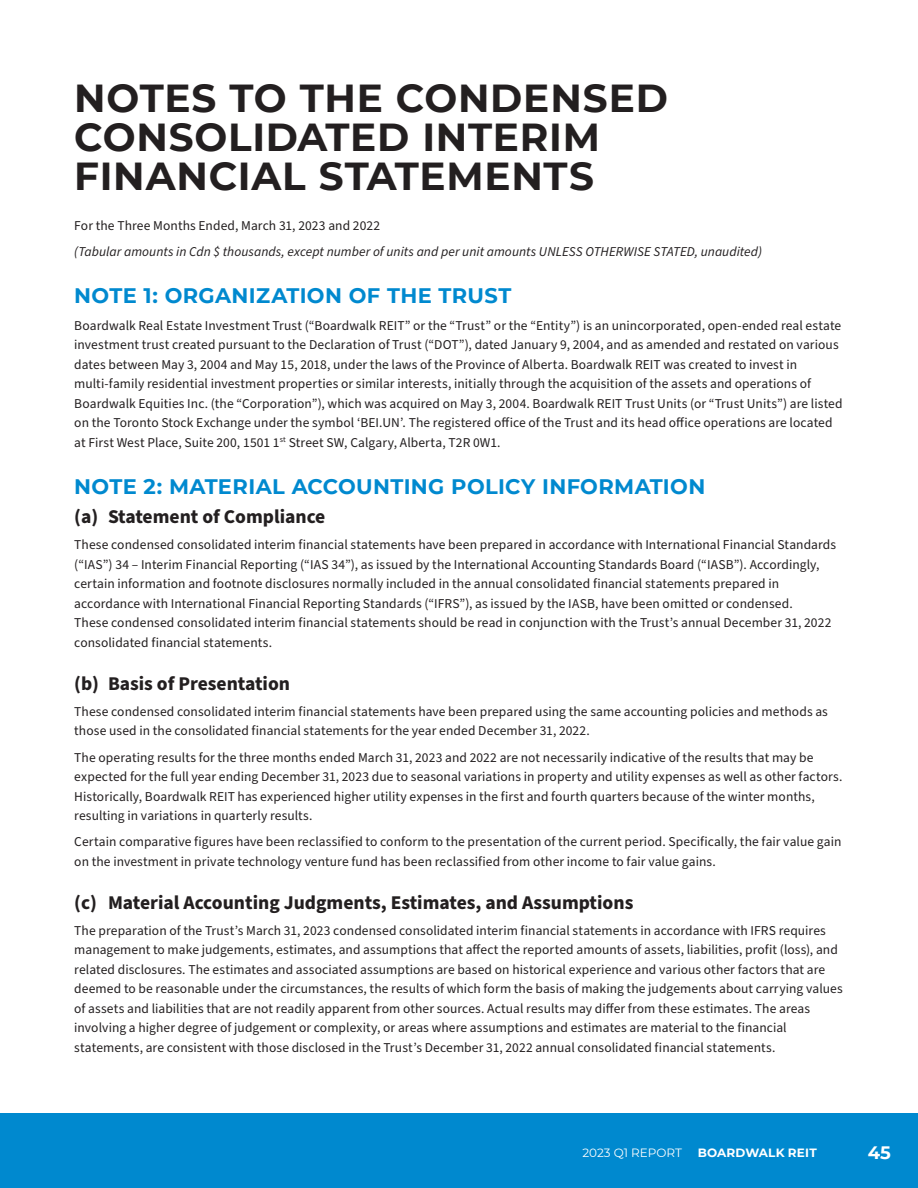
<style>
.page{position:relative;width:918px;height:1188px;background:#fff}
.page>*{position:absolute;margin:0;border:0;box-sizing:border-box;transform-origin:0 0}
.PAGE_HEADER_BACK{font:700 39px/39px "Montserrat";letter-spacing:.02em;color:#231f20}
.H1_BACK{font:700 21px "Montserrat";letter-spacing:.015em;color:#0089cf}
.H2_BACK{font:700 19.5px "Source Sans Pro";color:#231f20}
.t1{font:700 18px "Montserrat";color:#fff}
.BODY____1875{font:13.5px/19.5px "Source Sans Pro";letter-spacing:.005em;color:#231f20}
.BODY____0625{font:13.5px/19.5px "Source Sans Pro";letter-spacing:.005em;color:#231f20}
.BODY____1875-2{font:italic 13.5px "Source Sans Pro";letter-spacing:.005em;color:#231f20}
.t2{font:700 12px "Montserrat";letter-spacing:.015em;color:#fff}
.t3{font:12px "Montserrat";color:#fff}
</style>
<div class="page">
<div style="left:0;top:1113px;width:918px;height:75px;background:#0089cf"></div>
<p class="PAGE_HEADER_BACK" style="left:74px;top:77px;width:595px">NOTES TO THE CONDENSED<br>CONSOLIDATED INTERIM<br>FINANCIAL STATEMENTS</p>
<p class="BODY____0625" style="left:74px;top:216px;width:307px">For the Three Months Ended, March 31, 2023 and 2022</p>
<p class="BODY____1875-2" style="left:74px;top:243px;width:689px">(Tabular amounts in Cdn $ thousands, except number of units and per unit amounts UNLESS OTHERWISE STATED, unaudited)</p>
<p class="H1_BACK" style="left:74px;top:281px;width:439px">NOTE 1: ORGANIZATION OF THE TRUST</p>
<p class="BODY____1875" style="left:74px;top:316px;width:770px">Boardwalk Real Estate Investment Trust (“Boardwalk REIT” or the “Trust” or the “Entity”) is an unincorporated, open-ended real estate investment trust created pursuant to the Declaration of Trust (“DOT”), dated January 9, 2004, and as amended and restated on various dates between May 3, 2004 and May 15, 2018, under the laws of the Province of Alberta. Boardwalk REIT was created to invest in multi-family residential investment properties or similar interests, initially through the acquisition of the assets and operations of Boardwalk Equities Inc. (the “Corporation”), which was acquired on May 3, 2004. Boardwalk REIT Trust Units (or “Trust Units”) are listed on the Toronto Stock Exchange under the symbol ‘BEI.UN’. The registered office of the Trust and its head office operations are located at First West Place, Suite 200, 1501 1<sup>st</sup> Street SW, Calgary, Alberta, T2R 0W1.</p>
<p class="H1_BACK" style="left:74px;top:471px;width:633px">NOTE 2: MATERIAL ACCOUNTING POLICY INFORMATION</p>
<p class="H2_BACK" style="left:74px;top:503px;width:253px">(a) Statement of Compliance</p>
<p class="BODY____1875" style="left:74px;top:535px;width:763px">These condensed consolidated interim financial statements have been prepared in accordance with International Financial Standards (“IAS”) 34 – Interim Financial Reporting (“IAS 34”), as issued by the International Accounting Standards Board (“IASB”). Accordingly, certain information and footnote disclosures normally included in the annual consolidated financial statements prepared in accordance with International Financial Reporting Standards (“IFRS”), as issued by the IASB, have been omitted or condensed.<br>These condensed consolidated interim financial statements should be read in conjunction with the Trust’s annual December 31, 2022 consolidated financial statements.</p>
<p class="H2_BACK" style="left:74px;top:670px;width:217px">(b) Basis of Presentation</p>
<p class="BODY____0625" style="left:74px;top:702px;width:755px">These condensed consolidated interim financial statements have been prepared using the same accounting policies and methods as those used in the consolidated financial statements for the year ended December 31, 2022.</p>
<p class="BODY____0625" style="left:74px;top:748px;width:770px">The operating results for the three months ended March 31, 2023 and 2022 are not necessarily indicative of the results that may be expected for the full year ending December 31, 2023 due to seasonal variations in property and utility expenses as well as other factors.<br>Historically, Boardwalk REIT has experienced higher utility expenses in the first and fourth quarters because of the winter months, resulting in variations in quarterly results.</p>
<p class="BODY____1875" style="left:74px;top:832px;width:769px">Certain comparative figures have been reclassified to conform to the presentation of the current period. Specifically, the fair value gain on the investment in private technology venture fund has been reclassified from other income to fair value gains.</p>
<p class="H2_BACK" style="left:74px;top:889px;width:561px">(c) Material Accounting Judgments, Estimates, and Assumptions</p>
<p class="BODY____0625" style="left:74px;top:921px;width:770px">The preparation of the Trust’s March 31, 2023 condensed consolidated interim financial statements in accordance with IFRS requires management to make judgements, estimates, and assumptions that affect the reported amounts of assets, liabilities, profit (loss), and related disclosures. The estimates and associated assumptions are based on historical experience and various other factors that are deemed to be reasonable under the circumstances, the results of which form the basis of making the judgements about carrying values of assets and liabilities that are not readily apparent from other sources. Actual results may differ from these estimates. The areas involving a higher degree of judgement or complexity, or areas where assumptions and estimates are material to the financial statements, are consistent with those disclosed in the Trust’s December 31, 2022 annual consolidated financial statements.</p>
<p class="t3" style="left:582px;top:1144px;width:101px">2023 Q1 REPORT</p>
<p class="t2" style="left:698px;top:1144px;width:120px">BOARDWALK REIT</p>
<h3 class="t1" style="left:868px;top:1140px;width:25px">45</h3>
</div>
